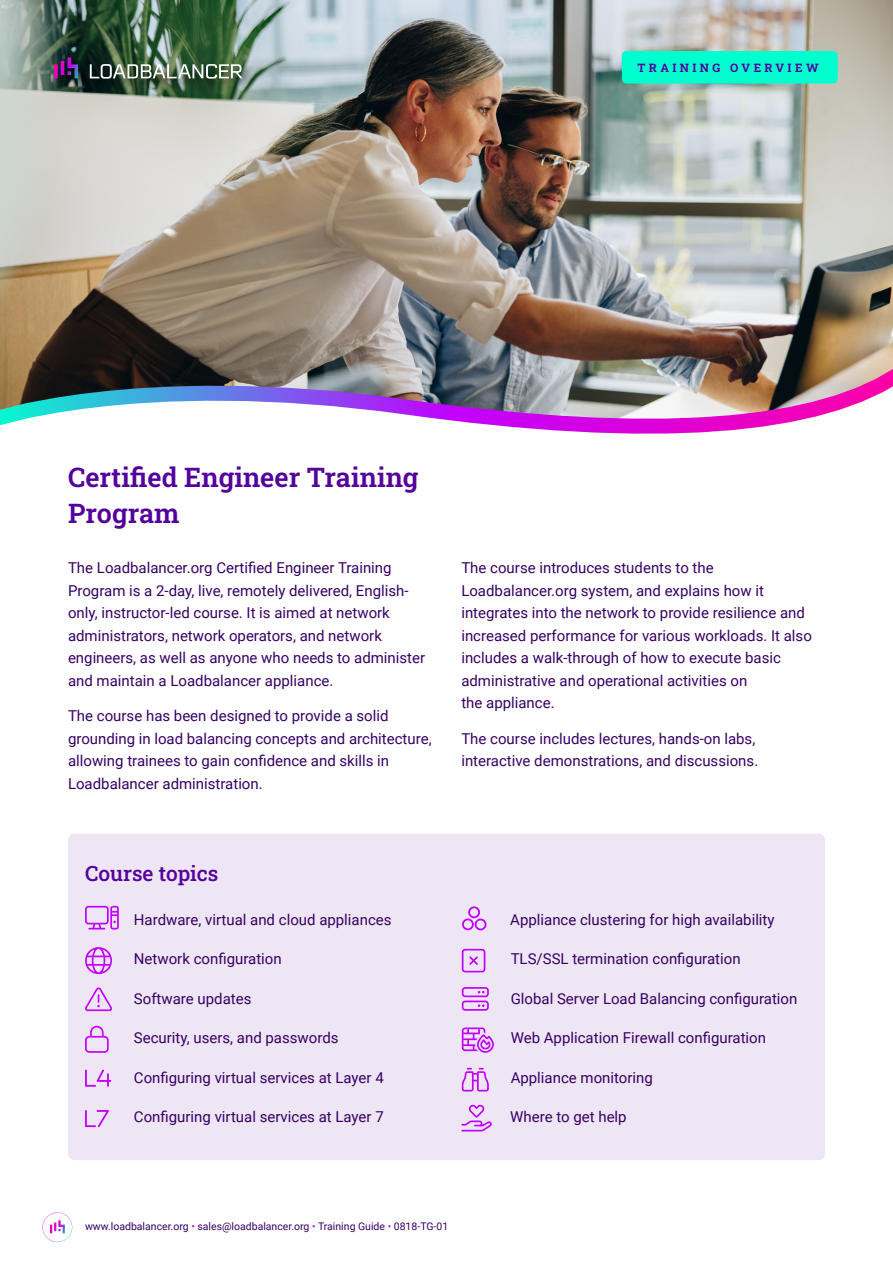
<style>
.page{position:relative;width:893px;height:1263px;background:#fff}
.page>*{position:absolute;margin:0;border:0;box-sizing:border-box;transform-origin:0 0}
.t1{font:600 27px/36px "Roboto Slab";color:#54009c}
.t2{font:500 21px "Roboto Slab";color:#54009c}
.t3{font:15px/22.5px "Roboto";color:#370065}
.t4{font:700 11.7px "Roboto Slab";letter-spacing:.29em;color:#54009c}
.t5{font:10.5px "Roboto";color:#370065}
.s1{color:#c200ff}
</style>
<div class="page">
<svg style="left:43px;top:1212px;width:29px;height:30px"></svg>
<img style="left:0;top:0;width:893px;height:349px">
<img style="left:0;top:349px;width:893px;height:85px">
<div style="left:52px;top:56px;width:203px;height:37px;background:#000;opacity:.75"></div>
<svg style="left:54px;top:57px;width:24px;height:21px"></svg>
<svg style="left:90px;top:64px;width:153px;height:15px"></svg>
<div style="left:68px;top:833px;width:757px;height:100px;background:#eee6f5;border-radius:6px"></div>
<div style="left:68px;top:892px;width:364px;height:49px;background:#eee6f5;border-radius:6px"></div>
<div style="left:68px;top:932px;width:364px;height:49px;background:#eee6f5;border-radius:6px"></div>
<div style="left:68px;top:971px;width:364px;height:49px;background:#eee6f5;border-radius:6px"></div>
<div style="left:68px;top:1011px;width:364px;height:49px;background:#eee6f5;border-radius:6px"></div>
<div style="left:68px;top:1050px;width:364px;height:49px;background:#eee6f5;border-radius:6px"></div>
<div style="left:68px;top:1090px;width:364px;height:70px;background:#eee6f5;border-radius:6px"></div>
<div style="left:419px;top:892px;width:406px;height:49px;background:#eee6f5;border-radius:6px"></div>
<div style="left:419px;top:932px;width:406px;height:49px;background:#eee6f5;border-radius:6px"></div>
<div style="left:419px;top:971px;width:406px;height:49px;background:#eee6f5;border-radius:6px"></div>
<div style="left:419px;top:1011px;width:406px;height:49px;background:#eee6f5;border-radius:6px"></div>
<div style="left:419px;top:1050px;width:406px;height:49px;background:#eee6f5;border-radius:6px"></div>
<div style="left:419px;top:1090px;width:406px;height:70px;background:#eee6f5;border-radius:6px"></div>
<svg style="left:462px;top:987px;width:27px;height:24px"></svg>
<svg style="left:462px;top:1068px;width:27px;height:23px"></svg>
<svg style="left:461px;top:1104px;width:31px;height:27px"></svg>
<svg style="left:462px;top:949px;width:23px;height:23px"></svg>
<svg style="left:462px;top:1027px;width:32px;height:26px"></svg>
<div style="left:462px;top:918px;width:12px;height:12px;border:2px solid #c200ff;border-radius:50%"></div>
<div style="left:468px;top:906px;width:12px;height:12px;border:2px solid #c200ff;border-radius:50%"></div>
<div style="left:475px;top:918px;width:11px;height:12px;border:2px solid #c200ff;border-radius:50%"></div>
<svg style="left:85px;top:947px;width:27px;height:27px"></svg>
<svg style="left:85px;top:1026px;width:24px;height:27px"></svg>
<svg style="left:85px;top:1069px;width:26px;height:18px"></svg>
<svg style="left:85px;top:1110px;width:24px;height:17px"></svg>
<svg style="left:85px;top:906px;width:34px;height:23px"></svg>
<svg style="left:85px;top:987px;width:27px;height:24px"></svg>
<div style="left:622px;top:51px;width:216px;height:32px;background:#00ffcf;border-radius:4px"></div>
<p class="t4" style="left:638px;top:60px;width:182px">TRAINING OVERVIEW</p>
<p class="t4" style="left:676px;top:60px;width:144px">TRAINING GUIDE</p>
<h1 class="t1" style="left:68px;top:458px;width:352px">Certified Engineer Training<br>Program</h1>
<p class="t3" style="left:68px;top:556px;width:359px">The Loadbalancer.org Certified Engineer Training Program is a 2-day, live, remotely delivered, English&shy;only, instructor-led course. It is aimed at network administrators, network operators, and network engineers, as well as anyone who needs to administer and maintain a Loadbalancer appliance.</p>
<p class="t3" style="left:68px;top:704px;width:365px">The course has been designed to provide a solid grounding in load balancing concepts and architecture, allowing trainees to gain confidence and skills in Loadbalancer administration.</p>
<p class="t3" style="left:461px;top:556px;width:352px">The course introduces students to the Loadbalancer.org system, and explains how it integrates into the network to provide resilience and increased performance for various workloads. It also includes a walk-through of how to execute basic administrative and operational activities on<br>the appliance.</p>
<p class="t3" style="left:461px;top:726px;width:298px">The course includes lectures, hands-on labs, interactive demonstrations, and discussions.</p>
<h2 class="t2" style="left:85px;top:859px;width:135px">Course topics</h2>
<p class="t3" style="left:134px;top:908px;width:259px">Hardware, virtual and cloud appliances</p>
<p class="t3" style="left:134px;top:947px;width:149px">Network configuration</p>
<p class="t3" style="left:134px;top:987px;width:119px">Software updates</p>
<p class="t3" style="left:134px;top:1026px;width:206px">Security, users, and passwords</p>
<p class="t3" style="left:134px;top:1066px;width:251px">Configuring virtual services at Layer 4</p>
<p class="t3" style="left:134px;top:1105px;width:251px">Configuring virtual services at Layer 7</p>
<p class="t3" style="left:510px;top:908px;width:266px">Appliance clustering for high availability</p>
<p class="t3" style="left:511px;top:947px;width:231px">TLS/SSL termination configuration</p>
<p class="t3" style="left:511px;top:987px;width:288px">Global Server Load Balancing configuration</p>
<p class="t3" style="left:511px;top:1026px;width:257px">Web Application Firewall configuration</p>
<p class="t3" style="left:511px;top:1066px;width:144px">Appliance monitoring</p>
<p class="t3" style="left:510px;top:1105px;width:118px">Where to get help</p>
<p class="t5" style="left:85px;top:1219px;width:365px">www.loadbalancer.org <span class="s1">•</span> sales@loadbalancer.org <span class="s1">•</span> Training Guide <span class="s1">•</span> 0818-TG-01</p>
</div>
